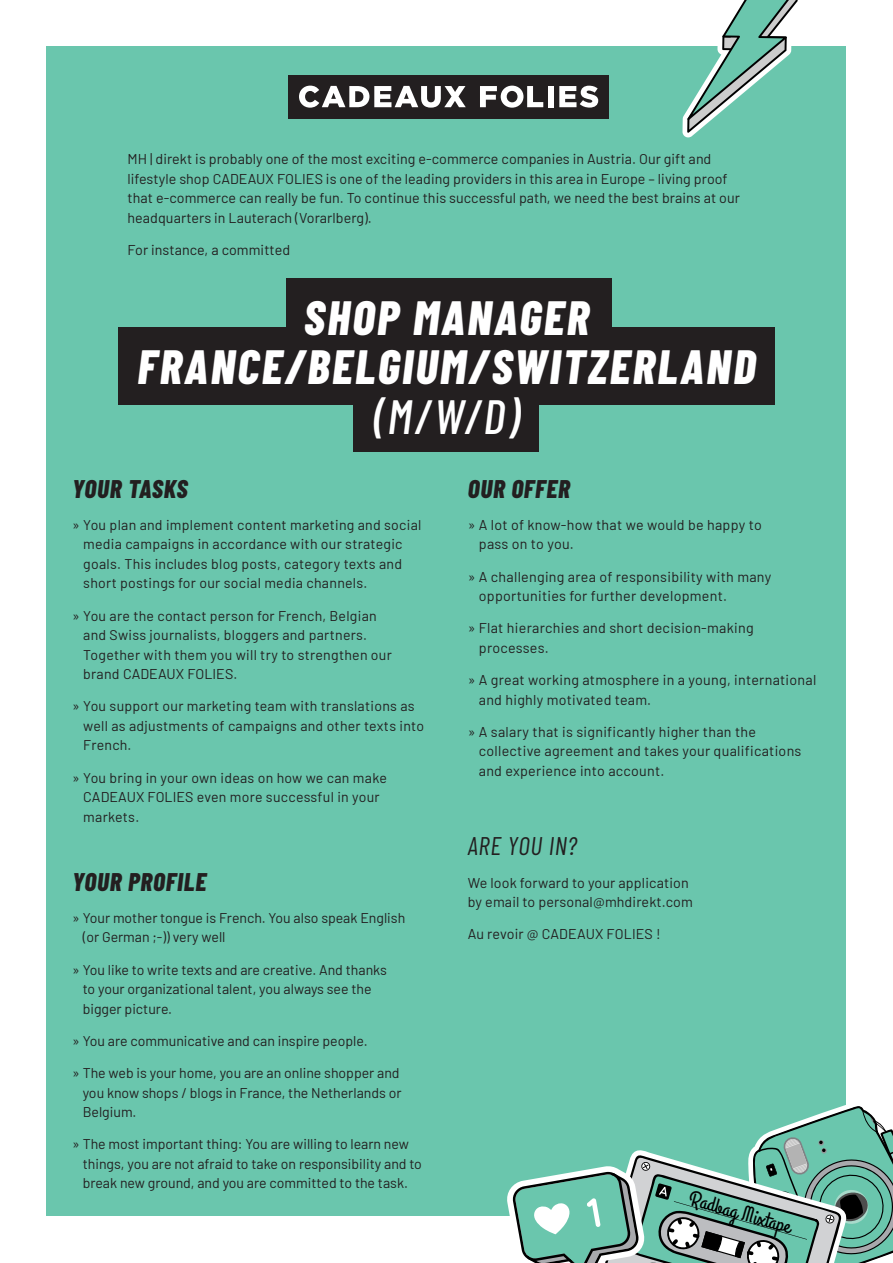
<style>
.page{position:relative;width:893px;height:1263px;background:#fff}
.page>*{position:absolute;margin:0;border:0;box-sizing:border-box;transform-origin:0 0}
.t1{font:italic 800 48px/49.5px "Barlow Condensed";letter-spacing:.05em;color:#fff;text-align:center}
.t2{font:italic 500 48px "Barlow Condensed";color:#fff}
.t3{font:italic 800 25.5px "Barlow Condensed";letter-spacing:.03em;color:#231f20}
.t4{font:italic 800 25.5px "Barlow Condensed";letter-spacing:.005em;color:#231f20}
.t5{font:italic 25.5px "Barlow Condensed";letter-spacing:.03em;color:#231f20}
.t6{font:21.45px "Grand Hotel";color:#000}
.t7{font:14.25px/19.5px "Barlow";letter-spacing:.01em;color:#231f20}
.t8{font:14.1px/19.5px "Barlow";letter-spacing:.005em;color:#231f20}
.s1{font-size:14.1px}
.s2{font-size:14.25px}
</style>
<div class="page">
<div style="left:47px;top:47px;width:799px;height:1169px;background:#6ac6ad"></div>
<svg style="left:682px;top:0;width:121px;height:137px"></svg>
<svg style="left:507px;top:1105px;width:386px;height:158px"></svg>
<div style="left:286px;top:278px;width:325px;height:78px;background:#231f20"></div>
<div style="left:118px;top:327px;width:657px;height:77px;background:#231f20"></div>
<div style="left:354px;top:374px;width:185px;height:78px;background:#231f20"></div>
<div style="left:288px;top:75px;width:321px;height:43px;background:#231f20"></div>
<svg style="left:299px;top:86px;width:167px;height:22px"></svg>
<svg style="left:480px;top:86px;width:63px;height:22px"></svg>
<div style="left:548px;top:86px;width:6px;height:21px;background:#fff"></div>
<svg style="left:559px;top:86px;width:39px;height:22px"></svg>
<p class="t7" style="left:128px;top:148px;width:614px">MH | direkt is probably one of the most exciting e-commerce companies in Austria. Our gift and lifestyle shop CADEAUX FOLIES is one of the leading providers in this area in Europe – living proof that e-commerce can really be fun. To continue this successful path, we need the best brains at our headquarters in Lauterach (Vorarlberg).</p>
<p class="t7" style="left:128px;top:239px;width:164px">For instance, a committed</p>
<h1 class="t1" style="left:137px;top:290px;width:620px">SHOP MANAGER<br>FRANCE/BELGIUM/SWITZERLAND</h1>
<h1 class="t2" style="left:373px;top:382px;width:148px">(M/W/D)</h1>
<h2 class="t4" style="left:72px;top:470px;width:117px">YOUR TASKS</h2>
<p class="t8" style="left:83px;top:514px;width:340px;text-indent:-11px">» You plan and implement content marketing and social media campaigns in accordance with our strategic goals. This includes blog posts, category texts and short postings for our social media channels.</p>
<p class="t8" style="left:83px;top:605px;width:310px;text-indent:-11px">» You are the contact person for French, Belgian and Swiss journalists, bloggers and partners.<br>Together with them you will try to strengthen our</p>
<p class="t7" style="left:83px;top:663px;width:156px"><span class="s1">brand</span> CADEAUX FOLIES<span class="s1">.</span></p>
<p class="t8" style="left:83px;top:695px;width:342px;text-indent:-11px">» You support our marketing team with translations as well as adjustments of campaigns and other texts into<br>French.</p>
<p class="t8" style="left:83px;top:767px;width:305px;text-indent:-11px">» You bring in your own ideas on how we can make<br><span class="s2">CADEAUX FOLIES</span> even more successful in your markets.</p>
<h2 class="t3" style="left:72px;top:863px;width:135px">YOUR PROFILE</h2>
<p class="t8" style="left:83px;top:907px;width:324px;text-indent:-10px">» Your mother tongue is French. You also speak English (or German ;-)) very well</p>
<p class="t8" style="left:83px;top:959px;width:306px;text-indent:-10px">» You like to write texts and are creative. And thanks to your organizational talent, you always see the bigger picture.</p>
<p class="t8" style="left:72px;top:1030px;width:297px">» You are communicative and can inspire people.</p>
<p class="t8" style="left:83px;top:1062px;width:320px;text-indent:-10px">» The web is your home, you are an online shopper and you know shops / blogs in France, the Netherlands or<br>Belgium.</p>
<p class="t8" style="left:83px;top:1133px;width:341px;text-indent:-10px">» The most important thing: You are willing to learn new things, you are not afraid to take on responsibility and to break new ground, and you are committed to the task.</p>
<h2 class="t3" style="left:468px;top:470px;width:104px">OUR OFFER</h2>
<p class="t7" style="left:479px;top:514px;width:284px;text-indent:-11px">» A lot of know-how that we would be happy to pass on to you.</p>
<p class="t7" style="left:479px;top:565px;width:294px;text-indent:-11px">» A challenging area of responsibility with many opportunities for further development.</p>
<p class="t7" style="left:479px;top:617px;width:276px;text-indent:-11px">» Flat hierarchies and short decision-making processes.</p>
<p class="t7" style="left:479px;top:669px;width:339px;text-indent:-11px">» A great working atmosphere in a young, international and highly motivated team.</p>
<p class="t7" style="left:479px;top:721px;width:324px;text-indent:-11px">» A salary that is significantly higher than the collective agreement and takes your qualifications and experience into account.</p>
<h2 class="t5" style="left:468px;top:828px;width:111px">ARE YOU IN?</h2>
<p class="t7" style="left:468px;top:872px;width:227px">We look forward to your application by email to personal@mhdirekt.com</p>
<p class="t7" style="left:468px;top:923px;width:194px">Au revoir @ CADEAUX FOLIES !</p>
<h3 class="t6" style="left:693px;top:1184px;width:107px;rotate:16deg">Radbag Mixtape</h3>
</div>
